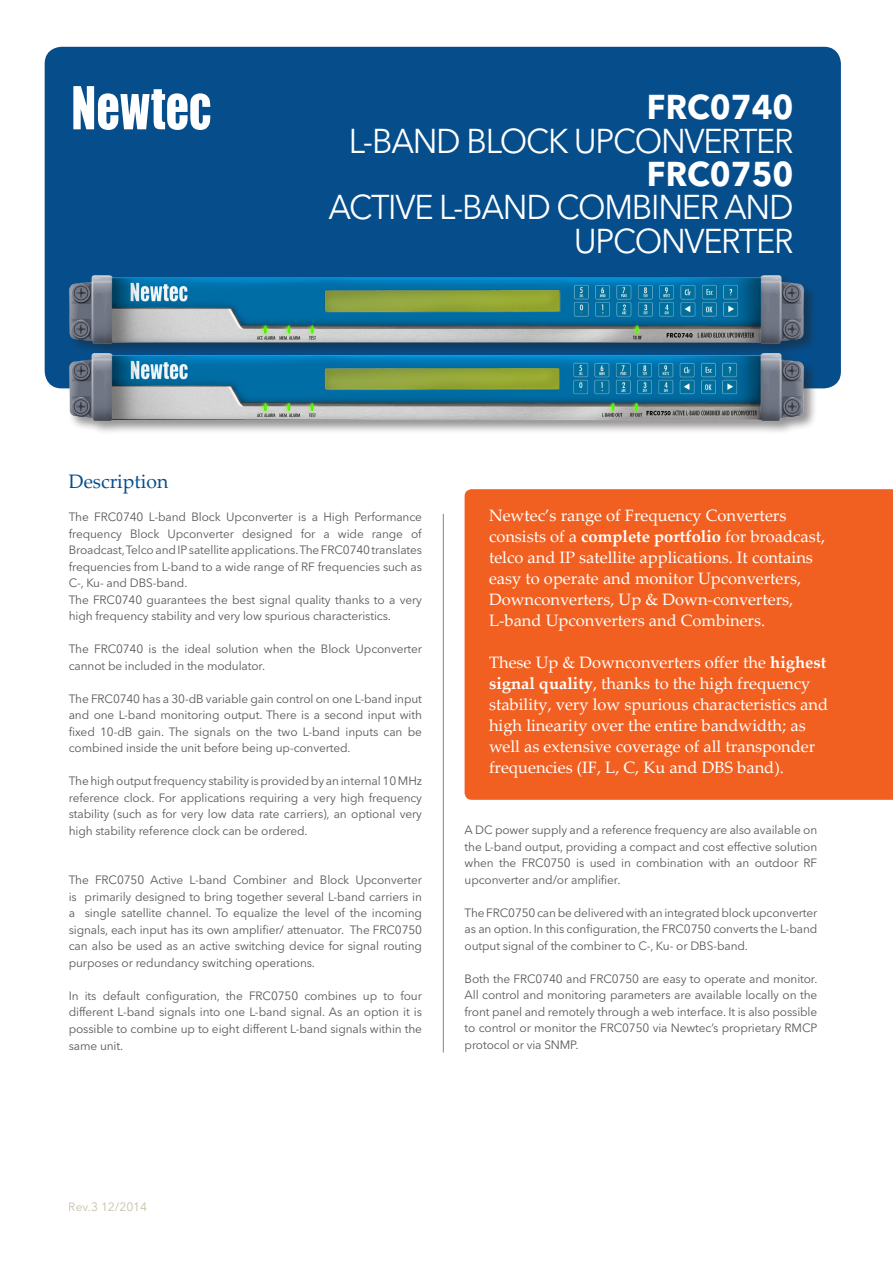
<style>
.page{position:relative;width:893px;height:1263px;background:#fff}
.page>*{position:absolute;margin:0;border:0;box-sizing:border-box;transform-origin:0 0}
.t1{font:34.2px "Avenir Next LT Pro";letter-spacing:-.04em;color:#fff;scale:.95 1}
.t2{font:700 34.2px "Avenir Next LT Pro";color:#fff;scale:.95 1}
.t3{font:19.5px "Palatino Linotype";color:#064e8b}
.tekst{font:16.5px/21px "Palatino Linotype";color:#fff}
.t4{font:12px/16.5px "Avenir Next LT Pro";letter-spacing:-.01em;color:#57585a;text-align:justify}
.t5{font:12px "Avenir Next LT Pro";color:#ac9c7a}
.s1{font-weight:700}
</style>
<div class="page">
<div style="left:465px;top:489px;width:428px;height:311px;background:#f26021"></div>
<div style="left:45px;top:47px;width:796px;height:341px;background:#064e8b;border-radius:17px"></div>
<svg style="left:73px;top:86px;width:137px;height:44px"></svg>
<hr style="left:443px;top:514px;width:1px;height:538px;background:#231f20">
<img style="left:69px;top:275px;width:745px;height:65px">
<img style="left:58px;top:340px;width:767px;height:92px">
<p class="t2" style="left:647px;top:86px;width:156px">FRC0740</p>
<p class="t1" style="left:349px;top:120px;width:470px">L-BAND BLOCK UPCONVERTER</p>
<p class="t2" style="left:647px;top:153px;width:156px">FRC0750</p>
<p class="t1" style="left:328px;top:187px;width:491px">ACTIVE L-BAND COMBINER AND</p>
<p class="t1" style="left:574px;top:220px;width:233px">UPCONVERTER</p>
<p class="t3" style="left:69px;top:468px;width:101px">Description</p>
<p class="t4" style="left:69px;top:509px;width:355px">The FRC0740 L-band Block Upconverter is a High Performance frequency Block Upconverter designed for a wide range of Broadcast, Telco and IP satellite applications. The FRC0740 translates frequencies from L-band to a wide range of RF frequencies such as C-, Ku- and DBS-band.</p>
<p class="t4" style="left:69px;top:591px;width:355px">The FRC0740 guarantees the best signal quality thanks to a very high frequency stability and very low spurious characteristics.</p>
<p class="t4" style="left:69px;top:641px;width:355px">The FRC0740 is the ideal solution when the Block Upconverter cannot be included in the modulator.</p>
<p class="t4" style="left:69px;top:690px;width:355px">The FRC0740 has a 30-dB variable gain control on one L-band input</p>
<p class="t4" style="left:69px;top:707px;width:355px">and one L-band monitoring output. There is a second input with fixed 10-dB gain. The signals on the two L-band inputs can be combined inside the unit before being up-converted.</p>
<p class="t4" style="left:69px;top:773px;width:355px">The high output frequency stability is provided by an internal 10 MHz reference clock. For applications requiring a very high frequency stability (such as for very low data rate carriers), an optional very high stability reference clock can be ordered.</p>
<p class="t4" style="left:69px;top:872px;width:355px">The FRC0750 Active L-band Combiner and Block Upconverter is primarily designed to bring together several L-band carriers in a single satellite channel. To equalize the level of the incoming signals, each input has its own amplifier/ attenuator. The FRC0750 can also be used as an active switching device for signal routing purposes or redundancy switching operations.</p>
<p class="t4" style="left:69px;top:987px;width:355px">In its default configuration, the FRC0750 combines up to four different L-band signals into one L-band signal. As an option it is possible to combine up to eight different L-band signals within the same unit.</p>
<p class="tekst" style="left:489px;top:504px;width:338px">Newtec’s range of Frequency Converters consists of a <span class="s1">complete portfolio</span> for broadcast, telco and IP satellite applications. It contains easy to operate and monitor Upconverters, Downconverters, Up &amp; Down-converters, L-band Upconverters and Combiners.</p>
<p class="tekst" style="left:489px;top:651px;width:341px">These Up &amp; Downconverters offer the <span class="s1">highest signal quality</span>, thanks to the high frequency stability, very low spurious characteristics and high linearity over the entire bandwidth; as well as extensive coverage of all transponder frequencies (IF, L, C, Ku and DBS band).</p>
<p class="t4" style="left:465px;top:822px;width:354px">A DC power supply and a reference frequency are also available on the L-band output, providing a compact and cost effective solution when the FRC0750 is used in combination with an outdoor RF upconverter and/or amplifier.</p>
<p class="t4" style="left:465px;top:904px;width:354px">The FRC0750 can be delivered with an integrated block upconverter as an option. In this configuration, the FRC0750 converts the L-band output signal of the combiner to C-, Ku- or DBS-band.</p>
<p class="t4" style="left:465px;top:970px;width:355px">Both the FRC0740 and FRC0750 are easy to operate and monitor.<br>All control and monitoring parameters are available locally on the front panel and remotely through a web interface. It is also possible to control or monitor the FRC0750 via Newtec’s proprietary RMCP protocol or via SNMP.</p>
<p class="t5" style="left:69px;top:1200px;width:80px">Rev.3 12/2014</p>
</div>
